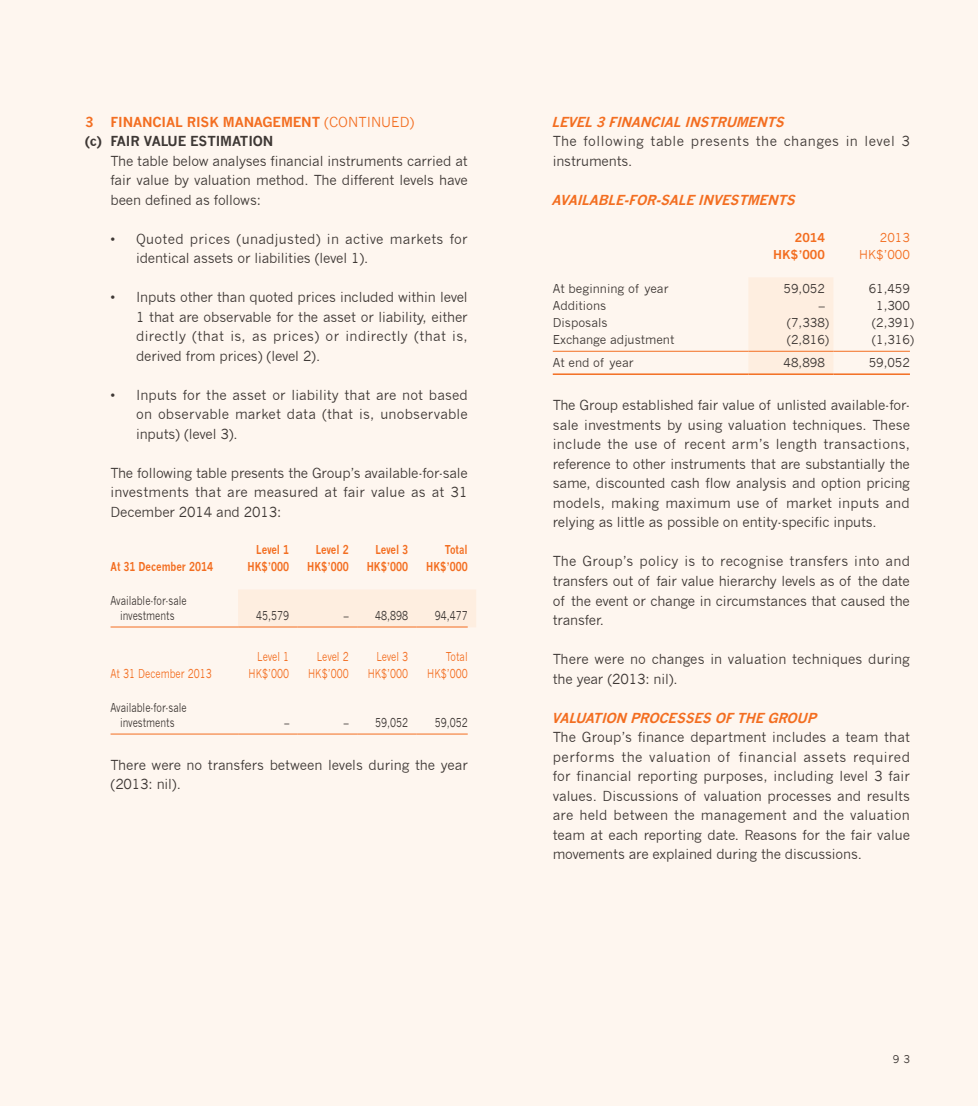
<style>
.page{position:relative;width:978px;height:1106px;background:#fef6ef}
.page>*{position:absolute;margin:0;border:0;box-sizing:border-box;transform-origin:0 0}
.t1{font:13.5px/19.5px "News Gothic";letter-spacing:-.01em;color:#3e3835;text-align:justify}
.t2{font:italic 700 13.5px "News Gothic";color:#f36e21}
.t3{font:13.5px/19.5px "News Gothic";letter-spacing:.01em;color:#3e3835}
.t4{font:700 13.5px/19.5px "News Gothic";letter-spacing:-.01em;color:#f36e21}
.t5{font:13.5px/19.5px "News Gothic";letter-spacing:.035em;color:#3e3835}
.t6{font:12px "News Gothic";color:#3e3835}
.t7{font:12px/15px "News Gothic";color:#3e3835;text-align:center;scale:.8 1}
.t8{font:700 12px "News Gothic";color:#f36e21;scale:.8 1}
.t9{font:12px "News Gothic";color:#f36e21;scale:.8 1}
.t10{font:700 12px "News Gothic";color:#f36e21}
.t11{font:12px "News Gothic";color:#f36e21}
.t12{font:10.5px "News Gothic";color:#3e3835}
.s1{font-weight:400}
.s2{color:#3e3835}
</style>
<div class="page">
<div style="left:238px;top:590px;width:238px;height:37px;background:#feeee0"></div>
<hr style="left:111px;top:626px;width:127px;height:1px;background:#f36e21">
<hr style="left:238px;top:626px;width:60px;height:1px;background:#f36e21">
<hr style="left:298px;top:626px;width:59px;height:1px;background:#f36e21">
<hr style="left:357px;top:626px;width:60px;height:1px;background:#f36e21">
<hr style="left:417px;top:626px;width:51px;height:1px;background:#f36e21">
<hr style="left:111px;top:733px;width:127px;height:1px;background:#f36e21">
<hr style="left:238px;top:733px;width:60px;height:1px;background:#f36e21">
<hr style="left:298px;top:733px;width:59px;height:1px;background:#f36e21">
<hr style="left:357px;top:733px;width:60px;height:1px;background:#f36e21">
<hr style="left:417px;top:733px;width:51px;height:1px;background:#f36e21">
<div style="left:748px;top:278px;width:85px;height:95px;background:#feeee0"></div>
<hr style="left:553px;top:351px;width:195px;height:1px;background:#f36e21">
<hr style="left:748px;top:351px;width:85px;height:1px;background:#f36e21">
<hr style="left:833px;top:351px;width:77px;height:1px;background:#f36e21">
<hr style="left:553px;top:373px;width:195px;height:2px;background:#f36e21">
<hr style="left:748px;top:373px;width:85px;height:2px;background:#f36e21">
<hr style="left:833px;top:373px;width:77px;height:2px;background:#f36e21">
<p class="t4" style="left:85px;top:112px;width:331px;text-indent:26px">FINANCIAL RISK MANAGEMENT <span class="s1">(CONTINUED) </span><span class="s2">(c) FAIR VALUE ESTIMATION</span></p>
<p class="t1" style="left:111px;top:151px;width:359px">The table below analyses financial instruments carried at fair value by valuation method. The different levels have been defined as follows:</p>
<p class="t3" style="left:136px;top:229px;width:333px;text-indent:-26px">• Quoted prices (unadjusted) in active markets for identical assets or liabilities (level 1).</p>
<p class="t1" style="left:136px;top:287px;width:333px;text-indent:-26px">• Inputs other than quoted prices included within level 1 that are observable for the asset or liability, either directly (that is, as prices) or indirectly (that is, derived from prices) (level 2).</p>
<p class="t1" style="left:136px;top:385px;width:333px;text-indent:-26px">• Inputs for the asset or liability that are not based on observable market data (that is, unobservable inputs) (level 3).</p>
<p class="t1" style="left:111px;top:463px;width:359px">The following table presents the Group’s available-for-sale investments that are measured at fair value as at 31<br>December 2014 and 2013:</p>
<p class="t8" style="left:256px;top:542px;width:43px">Level 1</p>
<p class="t8" style="left:316px;top:542px;width:43px">Level 2</p>
<p class="t8" style="left:375px;top:542px;width:43px">Level 3</p>
<p class="t8" style="left:445px;top:542px;width:30px">Total</p>
<p class="t8" style="left:111px;top:559px;width:130px">At 31 December 2014</p>
<p class="t8" style="left:248px;top:559px;width:53px">HK$’000</p>
<p class="t8" style="left:307px;top:559px;width:53px">HK$’000</p>
<p class="t8" style="left:367px;top:559px;width:53px">HK$’000</p>
<p class="t8" style="left:426px;top:559px;width:53px">HK$’000</p>
<p class="t7" style="left:111px;top:593px;width:97px">Available-for-sale investments</p>
<p class="t4" style="left:85px;top:112px;width:10px">3</p>
<p class="t7" style="left:256px;top:608px;width:43px">45,579</p>
<p class="t7" style="left:344px;top:608px;width:82px">– 48,898</p>
<p class="t7" style="left:435px;top:608px;width:43px">94,477</p>
<p class="t9" style="left:257px;top:649px;width:41px">Level 1</p>
<p class="t9" style="left:317px;top:649px;width:41px">Level 2</p>
<p class="t9" style="left:376px;top:649px;width:41px">Level 3</p>
<p class="t9" style="left:446px;top:649px;width:29px">Total</p>
<p class="t9" style="left:111px;top:666px;width:128px">At 31 December 2013</p>
<p class="t9" style="left:249px;top:666px;width:52px">HK$’000</p>
<p class="t9" style="left:308px;top:666px;width:52px">HK$’000</p>
<p class="t9" style="left:368px;top:666px;width:52px">HK$’000</p>
<p class="t9" style="left:427px;top:666px;width:52px">HK$’000</p>
<p class="t7" style="left:111px;top:700px;width:97px">Available-for-sale investments</p>
<p class="t7" style="left:284px;top:715px;width:8px">–</p>
<p class="t7" style="left:344px;top:715px;width:82px">– 59,052</p>
<p class="t7" style="left:435px;top:715px;width:43px">59,052</p>
<p class="t1" style="left:111px;top:755px;width:359px">There were no transfers between levels during the year (2013: nil).</p>
<p class="t2" style="left:551px;top:113px;width:238px">LEVEL3 FINANCIALINSTRUMENTS</p>
<p class="t5" style="left:553px;top:131px;width:359px">The following table presents the changes in level 3 instruments.</p>
<p class="t2" style="left:551px;top:191px;width:249px">AVAILABLE-FOR-SALE INVESTMENTS</p>
<p class="t10" style="left:795px;top:230px;width:31px">2014</p>
<p class="t11" style="left:880px;top:230px;width:31px">2013</p>
<p class="t10" style="left:773px;top:247px;width:53px">HK$’000</p>
<p class="t11" style="left:859px;top:247px;width:52px">HK$’000</p>
<p class="t6" style="left:553px;top:282px;width:117px">At beginning of year</p>
<p class="t6" style="left:784px;top:282px;width:43px">59,052</p>
<p class="t6" style="left:869px;top:282px;width:43px">61,459</p>
<p class="t6" style="left:553px;top:299px;width:55px">Additions</p>
<p class="t6" style="left:819px;top:299px;width:7px">–</p>
<p class="t6" style="left:876px;top:299px;width:35px">1,300</p>
<p class="t6" style="left:553px;top:316px;width:56px">Disposals</p>
<p class="t6" style="left:787px;top:316px;width:44px">(7,338)</p>
<p class="t6" style="left:872px;top:316px;width:44px">(2,391)</p>
<p class="t6" style="left:553px;top:333px;width:123px">Exchange adjustment</p>
<p class="t6" style="left:787px;top:333px;width:44px">(2,816)</p>
<p class="t6" style="left:872px;top:333px;width:44px">(1,316)</p>
<p class="t6" style="left:553px;top:356px;width:82px">At end of year</p>
<p class="t6" style="left:784px;top:356px;width:43px">48,898</p>
<p class="t6" style="left:869px;top:356px;width:43px">59,052</p>
<p class="t1" style="left:553px;top:396px;width:359px">The Group established fair value of unlisted available-for&shy;sale investments by using valuation techniques. These include the use of recent arm’s length transactions, reference to other instruments that are substantially the same, discounted cash flow analysis and option pricing models, making maximum use of market inputs and relying as little as possible on entity-specific inputs.</p>
<p class="t1" style="left:553px;top:552px;width:359px">The Group’s policy is to recognise transfers into and transfers out of fair value hierarchy levels as of the date of the event or change in circumstances that caused the transfer.</p>
<p class="t1" style="left:553px;top:649px;width:359px">There were no changes in valuation techniques during the year (2013: nil).</p>
<p class="t2" style="left:551px;top:709px;width:271px">VALUATION PROCESSES OFTHE GROUP</p>
<p class="t1" style="left:553px;top:727px;width:359px">The Group’s finance department includes a team that performs the valuation of financial assets required for financial reporting purposes, including level 3 fair values. Discussions of valuation processes and results are held between the management and the valuation team at each reporting date. Reasons for the fair value movements are explained during the discussions.</p>
<p class="t12" style="left:893px;top:1052px;width:19px">9 3</p>
</div>
